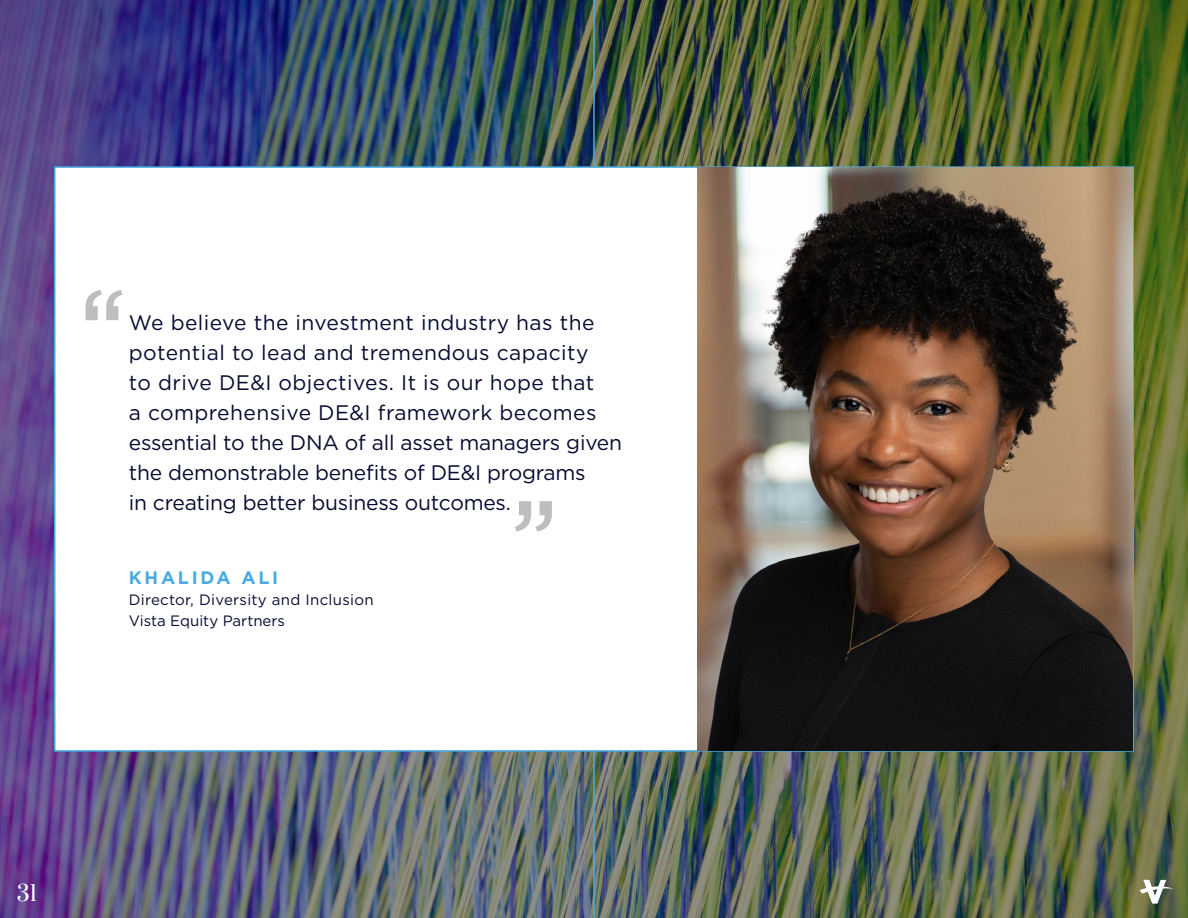
<style>
.page{position:relative;width:1188px;height:918px;background:#fff}
.page>*{position:absolute;margin:0;border:0;box-sizing:border-box;transform-origin:0 0}
.t1{font:21px/30px "Gotham";color:#070b31}
.t2{font:21px "Prata";color:#fff}
.t3{font:700 18px "Gotham";letter-spacing:.15em;color:#47abe1}
.t4{font:15px/21px "Gotham";letter-spacing:.02em;color:#070b31}
</style>
<div class="page">
<img style="left:0;top:0;width:1188px;height:918px">
<div style="left:54px;top:166px;width:1080px;height:586px;background:#fff;border:2px solid #47abe1"></div>
<hr style="left:593px;top:0;width:2px;height:168px;background:#47abe1">
<hr style="left:593px;top:750px;width:2px;height:168px;background:#47abe1">
<img style="left:697px;top:168px;width:435px;height:582px">
<svg style="left:1140px;top:880px;width:33px;height:23px"></svg>
<svg style="left:85px;top:290px;width:38px;height:30px"></svg>
<svg style="left:515px;top:501px;width:37px;height:31px"></svg>
<p class="t1" style="left:129px;top:307px;width:495px">We believe the investment industry has the potential to lead and tremendous capacity<br>to drive DE&amp;I objectives. It is our hope that<br>a comprehensive DE&amp;I framework becomes essential to the DNA of all asset managers given the demonstrable benefits of DE&amp;I programs<br>in creating better business outcomes.</p>
<p class="t3" style="left:129px;top:566px;width:151px">KHALIDA ALI</p>
<p class="t4" style="left:129px;top:589px;width:246px">Director, Diversity and Inclusion<br>Vista Equity Partners</p>
<p class="t2" style="left:17px;top:876px;width:22px">31</p>
</div>
